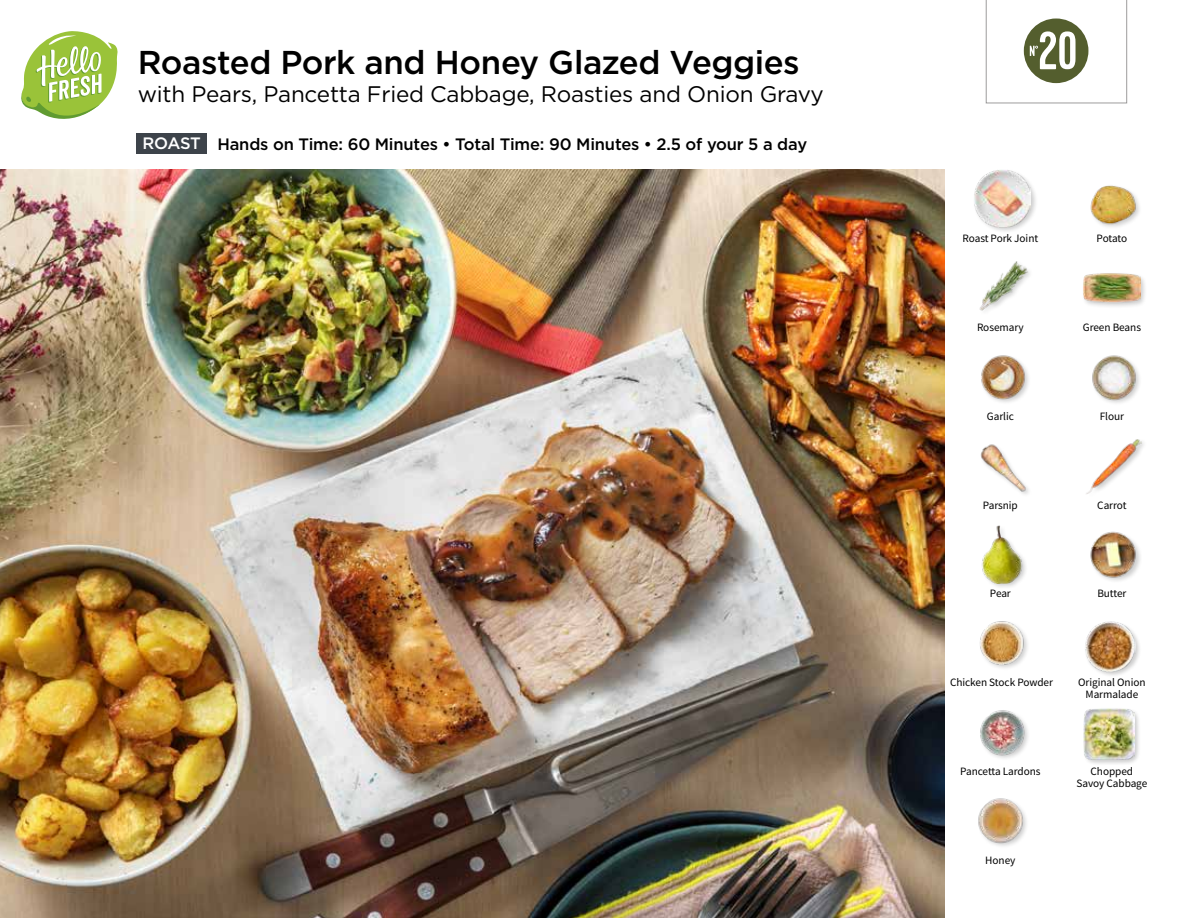
<style>
.page{position:relative;width:1188px;height:918px;background:#fff}
.page>*{position:absolute;margin:0;border:0;box-sizing:border-box;transform-origin:0 0}
.t1{font:54px "Kapra";color:#fff}
.t2{font:500 33px "Gotham";letter-spacing:-.015em;color:#000}
.t3{font:22.5px "Gotham";letter-spacing:-.01em;color:#000}
.t4{font:500 16.5px "Gotham";letter-spacing:-.01em;color:#000}
.t5{font:500 16.5px "Gotham";letter-spacing:-.02em;color:#fff}
.t6{font:11.25px/12px "Source Sans Pro";letter-spacing:-.005em;color:#000;text-align:center}
</style>
<div class="page">
<svg style="left:21px;top:31px;width:97px;height:88px"></svg>
<img style="left:0;top:170px;width:945px;height:748px">
<div style="left:137px;top:133px;width:70px;height:20px;background:#3d434a"></div>
<img style="left:978px;top:798px;width:49px;height:48px">
<div style="left:1082px;top:707px;width:59px;height:59px;background:#000;opacity:.2"></div>
<img style="left:1083px;top:708px;width:52px;height:52px">
<img style="left:980px;top:710px;width:48px;height:48px">
<img style="left:980px;top:621px;width:48px;height:47px">
<div style="left:1084px;top:620px;width:57px;height:58px;background:#000;opacity:.2"></div>
<img style="left:1084px;top:621px;width:52px;height:52px">
<div style="left:981px;top:525px;width:47px;height:65px;background:#000;opacity:.2"></div>
<img style="left:981px;top:526px;width:47px;height:57px">
<img style="left:1090px;top:531px;width:50px;height:50px">
<img style="left:1086px;top:439px;width:56px;height:55px">
<img style="left:980px;top:444px;width:49px;height:50px">
<img style="left:981px;top:355px;width:48px;height:48px">
<img style="left:1092px;top:355px;width:48px;height:48px">
<div style="left:1082px;top:271px;width:65px;height:39px;background:#000;opacity:.2"></div>
<img style="left:1083px;top:271px;width:58px;height:39px">
<img style="left:979px;top:261px;width:51px;height:50px">
<div style="left:972px;top:169px;width:66px;height:65px;background:#000;opacity:.2"></div>
<img style="left:973px;top:170px;width:58px;height:57px">
<img style="left:1090px;top:185px;width:50px;height:42px">
<svg style="left:986px;top:0;width:141px;height:104px"></svg>
<h2 class="t2" style="left:138px;top:41px;width:663px">Roasted Pork and Honey Glazed Veggies</h2>
<h3 class="t3" style="left:138px;top:82px;width:688px">with Pears, Pancetta Fried Cabbage, Roasties and Onion Gravy</h3>
<h3 class="t5" style="left:142px;top:132px;width:60px">ROAST</h3>
<h3 class="t4" style="left:217px;top:133px;width:591px">Hands on Time: 60 Minutes • Total Time: 90 Minutes • 2.5 of your 5 a day</h3>
<h1 class="t1" style="left:1038px;top:19px;width:40px">20</h1>
<p class="t6" style="left:963px;top:232px;width:77px">Roast Pork Joint</p>
<p class="t6" style="left:1097px;top:232px;width:32px">Potato</p>
<p class="t6" style="left:977px;top:321px;width:48px">Rosemary</p>
<p class="t6" style="left:1083px;top:321px;width:60px">Green Beans</p>
<p class="t6" style="left:987px;top:410px;width:28px">Garlic</p>
<p class="t6" style="left:1100px;top:410px;width:26px">Flour</p>
<p class="t6" style="left:983px;top:499px;width:36px">Parsnip</p>
<p class="t6" style="left:1097px;top:499px;width:31px">Carrot</p>
<p class="t6" style="left:990px;top:588px;width:22px">Pear</p>
<p class="t6" style="left:1097px;top:588px;width:31px">Butter</p>
<p class="t6" style="left:950px;top:676px;width:104px">Chicken Stock Powder</p>
<p class="t6" style="left:1078px;top:676px;width:69px">Original Onion<br>Marmalade</p>
<p class="t6" style="left:960px;top:765px;width:82px">Pancetta Lardons</p>
<p class="t6" style="left:985px;top:854px;width:32px">Honey</p>
<p class="t6" style="left:1076px;top:765px;width:72px">Chopped<br>Savoy Cabbage</p>
</div>
